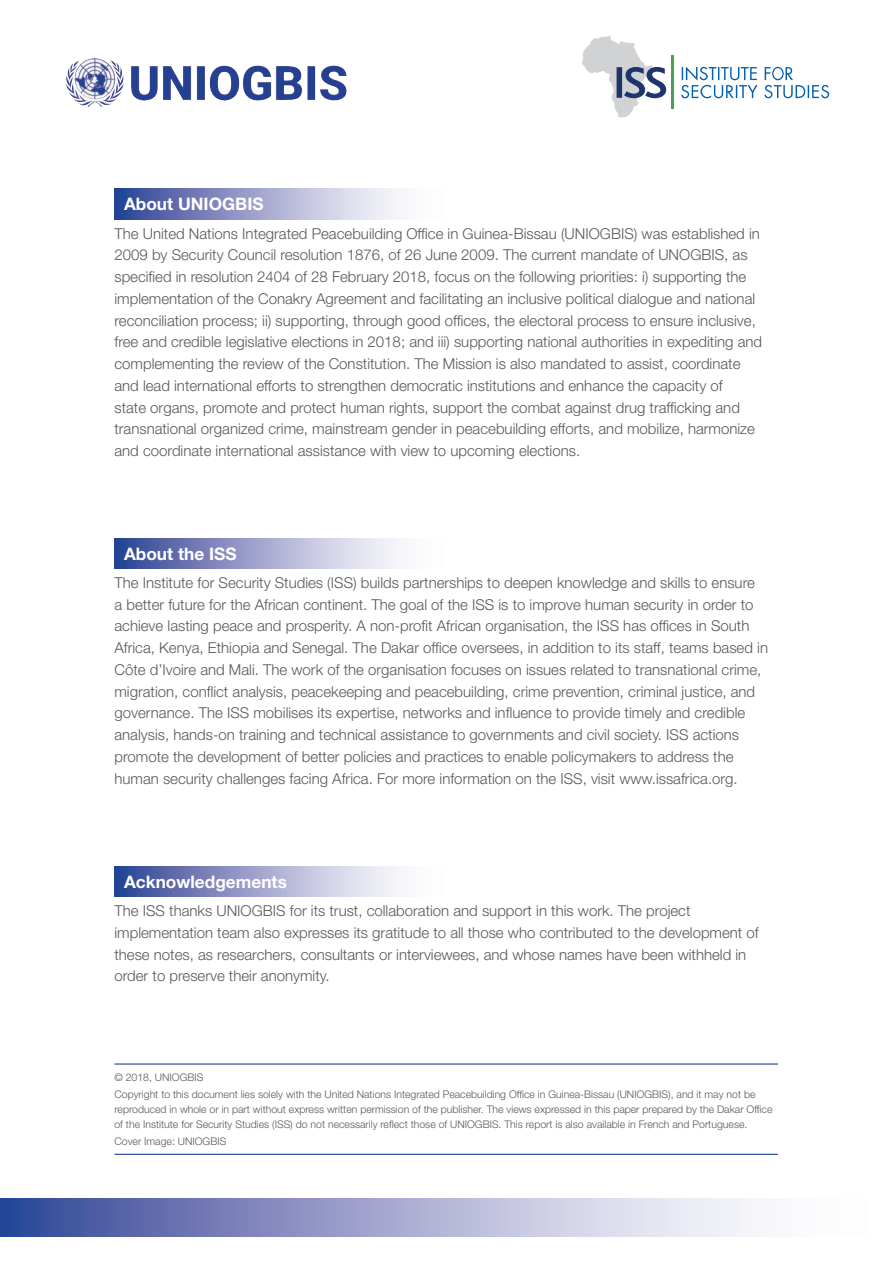
<style>
.page{position:relative;width:893px;height:1263px;background:#fff}
.page>*{position:absolute;margin:0;border:0;box-sizing:border-box;transform-origin:0 0}
.SUBHEAD_LEVEL_1{font:700 17.25px "Helvetica Neue LT Std";color:#fff}
.BODY{font:300 15px/21.8px "Helvetica Neue LT Std";color:#57585a}
.COPYRIGHT{font:300 10.5px/15px "Helvetica Neue LT Std";color:#57585a}
</style>
<div class="page">
<svg style="left:0;top:1198px;width:752px;height:39px;background:#9ca2cb"></svg>
<hr style="left:114px;top:1063px;width:664px;height:1px;background:#204293">
<hr style="left:114px;top:1154px;width:664px;height:1px;background:#204293">
<svg style="left:114px;top:538px;width:285px;height:30px;background:#9aa1ca"></svg>
<svg style="left:114px;top:866px;width:285px;height:30px;background:#9aa1ca"></svg>
<svg style="left:114px;top:189px;width:285px;height:30px;background:#9aa1ca"></svg>
<svg style="left:681px;top:67px;width:148px;height:31px"></svg>
<hr style="left:672px;top:56px;width:2px;height:53px;background:#48a154">
<svg style="left:582px;top:36px;width:85px;height:82px"></svg>
<img style="left:70px;top:58px;width:184px;height:42px">
<p class="SUBHEAD_LEVEL_1" style="left:124px;top:194px;width:141px">About UNIOGBIS</p>
<p class="BODY" style="left:114px;top:222px;width:649px">The United Nations Integrated Peacebuilding Office in Guinea-Bissau (UNIOGBIS) was established in 2009 by Security Council resolution 1876, of 26 June 2009. The current mandate of UNOGBIS, as specified in resolution 2404 of 28 February 2018, focus on the following priorities: i) supporting the implementation of the Conakry Agreement and facilitating an inclusive political dialogue and national reconciliation process; ii) supporting, through good offices, the electoral process to ensure inclusive, free and credible legislative elections in 2018; and iii) supporting national authorities in expediting and complementing the review of the Constitution. The Mission is also mandated to assist, coordinate and lead international efforts to strengthen democratic institutions and enhance the capacity of<br>state organs, promote and protect human rights, support the combat against drug trafficking and transnational organized crime, mainstream gender in peacebuilding efforts, and mobilize, harmonize and coordinate international assistance with view to upcoming elections.</p>
<p class="SUBHEAD_LEVEL_1" style="left:124px;top:543px;width:114px">About the ISS</p>
<p class="BODY" style="left:114px;top:571px;width:655px">The Institute for Security Studies (ISS) builds partnerships to deepen knowledge and skills to ensure<br>a better future for the African continent. The goal of the ISS is to improve human security in order to achieve lasting peace and prosperity. A non-profit African organisation, the ISS has offices in South Africa, Kenya, Ethiopia and Senegal. The Dakar office oversees, in addition to its staff, teams based in Côte d’Ivoire and Mali. The work of the organisation focuses on issues related to transnational crime, migration, conflict analysis, peacekeeping and peacebuilding, crime prevention, criminal justice, and governance. The ISS mobilises its expertise, networks and influence to provide timely and credible analysis, hands-on training and technical assistance to governments and civil society. ISS actions promote the development of better policies and practices to enable policymakers to address the human security challenges facing Africa. For more information on the ISS, visit www.issafrica.org.</p>
<p class="SUBHEAD_LEVEL_1" style="left:124px;top:871px;width:164px">Acknowledgements</p>
<p class="BODY" style="left:114px;top:899px;width:646px">The ISS thanks UNIOGBIS for its trust, collaboration and support in this work. The project implementation team also expresses its gratitude to all those who contributed to the development of these notes, as researchers, consultants or interviewees, and whose names have been withheld in order to preserve their anonymity.</p>
<p class="COPYRIGHT" style="left:114px;top:1069px;width:90px">© 2018, UNIOGBIS</p>
<p class="COPYRIGHT" style="left:114px;top:1086px;width:659px">Copyright to this document lies solely with the United Nations Integrated Peacebuilding Office in Guinea-Bissau (UNIOGBIS), and it may not be reproduced in whole or in part without express written permission of the publisher. The views expressed in this paper prepared by the Dakar Office of the Institute for Security Studies (ISS) do not necessarily reflect those of UNIOGBIS. This report is also available in French and Portuguese.</p>
<p class="COPYRIGHT" style="left:114px;top:1133px;width:113px">Cover Image: UNIOGBIS</p>
</div>
